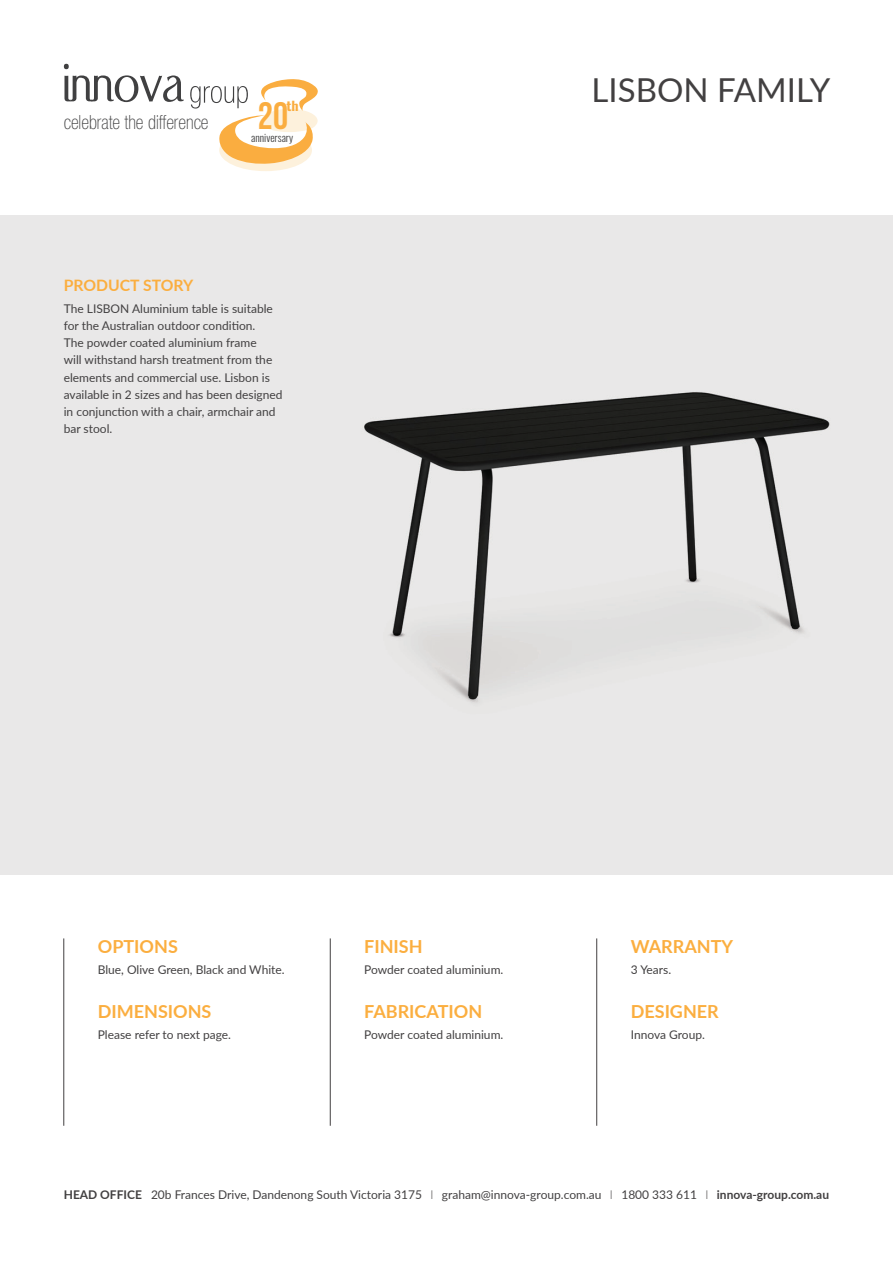
<style>
.page{position:relative;width:893px;height:1263px;background:#fff}
.page>*{position:absolute;margin:0;border:0;box-sizing:border-box;transform-origin:0 0}
.t1{font:700 38.25px "Bebas Neue";color:#faad40}
.t2{font:33px "Lato";color:#424041}
.t3{font:100 condensed 19.5px "Helvetica Neue LT Std";color:#404041;scale:.96 1}
.t4{font:700 18px "Lato";color:#fbae3f}
.t5{font:700 15.75px "Lato";color:#fbae3f}
.t6{font:600 12.6px "Oswald";color:#faad40;scale:1.15 1}
.t7{font:12px/17.2px "Lato";color:#424041}
.t8{font:300 10.65px "Oswald";color:#404041}
.s1{font-weight:700}
</style>
<div class="page">
<div style="left:0;top:215px;width:893px;height:660px;background:#e9e8e8"></div>
<img style="left:364px;top:392px;width:466px;height:311px">
<svg style="left:64px;top:64px;width:120px;height:38px"></svg>
<svg style="left:190px;top:79px;width:128px;height:92px"></svg>
<hr style="left:330px;top:938px;width:1px;height:188px;background:#424041">
<hr style="left:596px;top:938px;width:1px;height:188px;background:#424041">
<hr style="left:63px;top:938px;width:1px;height:188px;background:#424041">
<h3 class="t3" style="left:64px;top:112px;width:152px">celebrate the difference</h3>
<h1 class="t1" style="left:258px;top:95px;width:32px">20</h1>
<p class="t6" style="left:287px;top:97px;width:12px">th</p>
<p class="t8" style="left:251px;top:131px;width:43px">anniversary</p>
<h3 class="t5" style="left:64px;top:274px;width:131px">PRODUCT STORY</h3>
<p class="t7" style="left:64px;top:299px;width:220px">The LISBON Aluminium table is suitable for the Australian outdoor condition.<br>The powder coated aluminium frame<br>will withstand harsh treatment from the elements and commercial use. Lisbon is available in 2 sizes and has been designed in conjunction with a chair, armchair and bar stool.</p>
<h2 class="t2" style="left:592px;top:66px;width:240px">LISBON FAMILY</h2>
<h3 class="t4" style="left:98px;top:933px;width:82px">OPTIONS</h3>
<p class="t7" style="left:98px;top:961px;width:188px">Blue, Olive Green, Black and White.</p>
<h3 class="t4" style="left:98px;top:998px;width:115px">DIMENSIONS</h3>
<p class="t7" style="left:98px;top:1025px;width:135px">Please refer to next page.</p>
<h3 class="t4" style="left:364px;top:933px;width:60px">FINISH</h3>
<p class="t7" style="left:364px;top:961px;width:141px">Powder coated aluminium.</p>
<h3 class="t4" style="left:364px;top:998px;width:120px">FABRICATION</h3>
<p class="t7" style="left:364px;top:1025px;width:141px">Powder coated aluminium.</p>
<h3 class="t4" style="left:631px;top:933px;width:104px">WARRANTY</h3>
<p class="t7" style="left:631px;top:961px;width:42px">3 Years.</p>
<h3 class="t4" style="left:631px;top:998px;width:90px">DESIGNER</h3>
<p class="t7" style="left:631px;top:1026px;width:76px">Innova Group.</p>
<p class="t7" style="left:64px;top:1186px;width:767px"><span class="s1">HEAD OFFICE</span> 20b Frances Drive, Dandenong South Victoria 3175 I graham@innova-group.com.au I 1800 333 611 I <span class="s1">innova-group.com.au</span></p>
</div>
